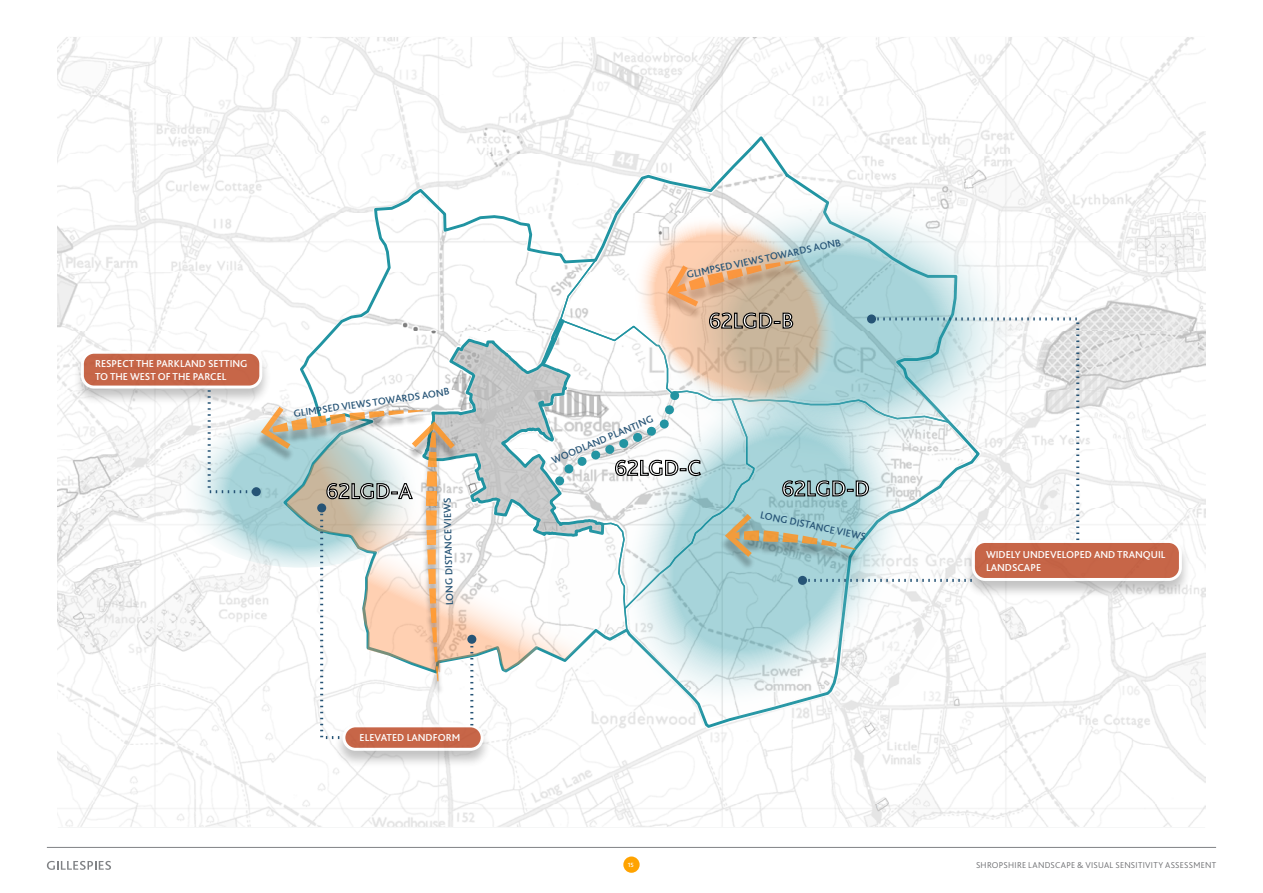
<style>
.page{position:relative;width:1263px;height:893px;background:#fff}
.page>*{position:absolute;margin:0;border:0;box-sizing:border-box;transform-origin:0 0}
.t1{font:500 22.5px "Bliss 2";color:#fff}
.t2{font:500 10.5px/12.6px "Bliss 2";color:#fff}
.t3{font:500 10.5px "Bliss 2";color:#265476}
.t4{font:300 8.85px "Bliss 2";letter-spacing:.025em;color:#6c6d70}
.t5{font:500 6.3px "Bliss 2";color:#fff}
</style>
<div class="page">
<div style="left:623px;top:856px;width:17px;height:17px;background:#ffa300;border-radius:50%"></div>
<hr style="left:47px;top:847px;width:1169px;height:1px;background:#808285">
<svg style="left:47px;top:861px;width:64px;height:9px"></svg>
<hr style="left:66px;top:37px;width:1139px;height:1px;background:#bec6c4">
<hr style="left:58px;top:826px;width:1147px;height:1px;background:#bec6c4">
<img style="left:58px;top:38px;width:1147px;height:788px">
<svg style="left:281px;top:133px;width:701px;height:597px"></svg>
<svg style="left:887px;top:197px;width:151px;height:119px"></svg>
<svg style="left:496px;top:366px;width:537px;height:354px"></svg>
<img style="left:717px;top:515px;width:146px;height:59px">
<svg style="left:725px;top:514px;width:130px;height:43px;background:#a6bbaf"></svg>
<svg style="left:583px;top:116px;width:304px;height:392px"></svg>
<img style="left:328px;top:741px;width:170px;height:33px">
<div style="left:344px;top:726px;width:138px;height:23px;background:#c76648;border-radius:12px"></div>
<div style="left:342px;top:724px;width:142px;height:27px;border:3px solid #fff;border-radius:12px"></div>
<svg style="left:708px;top:312px;width:86px;height:17px"></svg>
<svg style="left:781px;top:480px;width:87px;height:17px"></svg>
<img style="left:68px;top:346px;width:209px;height:66px">
<div style="left:82px;top:352px;width:179px;height:35px;background:#c76648;border-radius:12px"></div>
<div style="left:81px;top:351px;width:181px;height:38px;border:3px solid #fff;border-radius:12px"></div>
<img style="left:958px;top:534px;width:239px;height:71px">
<div style="left:973px;top:541px;width:207px;height:38px;background:#c76648;border-radius:12px"></div>
<div style="left:972px;top:540px;width:210px;height:41px;border:3px solid #fff;border-radius:12px"></div>
<svg style="left:868px;top:316px;width:213px;height:228px"></svg>
<div style="left:867px;top:314px;width:9px;height:9px;background:#265476;border-radius:50%"></div>
<svg style="left:807px;top:579px;width:166px;height:3px"></svg>
<div style="left:798px;top:576px;width:9px;height:9px;background:#265476;border-radius:50%"></div>
<svg style="left:175px;top:384px;width:527px;height:357px"></svg>
<div style="left:317px;top:503px;width:9px;height:9px;background:#265476;border-radius:50%"></div>
<p class="t2" style="left:95px;top:357px;width:154px">RESPECT THE PARKLAND SETTING<br>TO THE WEST OF THE PARCEL</p>
<p class="t3" style="left:293px;top:407px;width:159px;rotate:-8deg">GLIMPSED VIEWS TOWARDS AONB</p>
<p class="t1" style="left:326px;top:477px;width:88px">62LGD-A</p>
<p class="t3" style="left:443px;top:605px;width:109px;rotate:-91deg">LONG DISTANCE VIEWS</p>
<p class="t2" style="left:359px;top:730px;width:102px">ELEVATED LANDFORM</p>
<p class="t3" style="left:685px;top:268px;width:159px;rotate:-12deg">GLIMPSED VIEWS TOWARDS AONB</p>
<p class="t3" style="left:550px;top:455px;width:111px;rotate:-23deg">WOODLAND PLANTING</p>
<p class="t1" style="left:708px;top:307px;width:87px">62LGD-B</p>
<p class="t1" style="left:781px;top:474px;width:90px">62LGD-D</p>
<p class="t3" style="left:762px;top:508px;width:109px;rotate:12deg">LONG DISTANCE VIEWS</p>
<p class="t2" style="left:986px;top:548px;width:181px">WIDELY UNDEVELOPED AND TRANQUIL<br>LANDSCAPE</p>
<p class="t5" style="left:628px;top:861px;width:8px">15</p>
<p class="t4" style="left:976px;top:859px;width:242px">SHROPSHIRE LANDSCAPE &amp; VISUAL SENSITIVITY ASSESSMENT</p>
</div>
